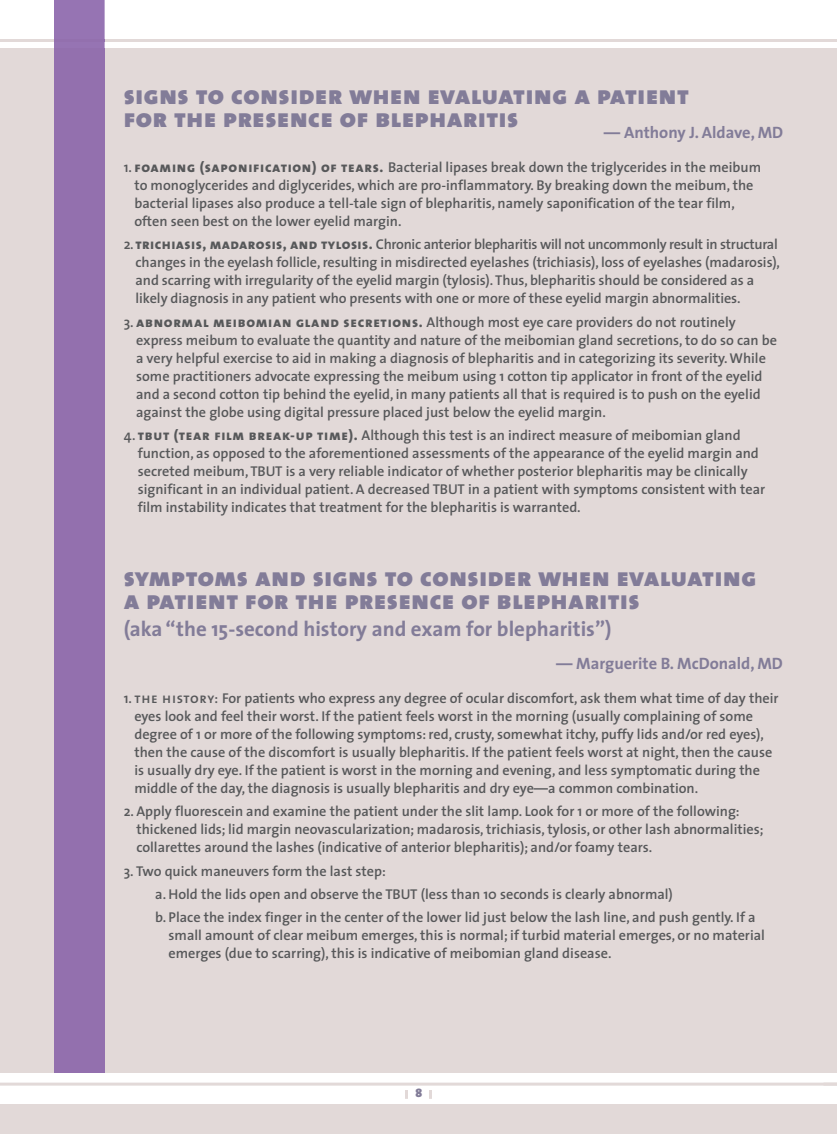
<style>
.page{position:relative;width:837px;height:1134px;background:#fff}
.page>*{position:absolute;margin:0;border:0;box-sizing:border-box;transform-origin:0 0}
.t1{font:26.25px/22.5px "The Sans Black Caps";letter-spacing:.025em;color:#827c98}
.t2{font:700 21px "The Sans";color:#827c98}
.t3{font:700 16.5px "The Sans";color:#827c98}
.t4{font:600 14.25px/18px "The Sans";color:#57585a}
.t5{font:900 12px "The Sans";color:#827c98}
.s1{font-family:"The Sans Extra Bold Caps";font-weight:400}
.s2{font-family:"The Sans Semi Bold Caps";font-weight:400}
</style>
<div class="page">
<div style="left:0;top:49px;width:837px;height:1024px;background:#e2d9d8"></div>
<hr style="left:0;top:1083px;width:837px;height:3px;background:#e2d9d8">
<div style="left:0;top:1104px;width:837px;height:30px;background:#e2d9d8"></div>
<svg style="left:429px;top:1090px;width:3px;height:9px"></svg>
<svg style="left:405px;top:1090px;width:3px;height:9px"></svg>
<hr style="left:0;top:39px;width:837px;height:3px;background:#e2d9d8">
<div style="left:54px;top:0;width:51px;height:49px;background:#9674b3"></div>
<div style="left:54px;top:49px;width:51px;height:1024px;background:#9370ae"></div>
<hr style="left:54px;top:39px;width:51px;height:3px;background:#9370ae">
<h1 class="t1" style="left:124px;top:84px;width:567px">signs to consider when evaluating a patient for the presence of blepharitis</h1>
<p class="t3" style="left:604px;top:125px;width:181px">— Anthony J. Aldave, MD</p>
<p class="t4" style="left:134px;top:159px;width:628px;text-indent:-11px">1. <span class="s1">foaming (saponification) of tears.</span> Bacterial lipases break down the triglycerides in the meibum to monoglycerides and diglycerides, which are pro-inflammatory. By breaking down the meibum, the bacterial lipases also produce a tell-tale sign of blepharitis, namely saponification of the tear film, often seen best on the lower eyelid margin.</p>
<p class="t4" style="left:136px;top:237px;width:646px;text-indent:-12px">2. <span class="s1">trichiasis, madarosis, and tylosis.</span> Chronic anterior blepharitis will not uncommonly result in structural changes in the eyelash follicle, resulting in misdirected eyelashes (trichiasis), loss of eyelashes (madarosis), and scarring with irregularity of the eyelid margin (tylosis). Thus, blepharitis should be considered as a likely diagnosis in any patient who presents with one or more of these eyelid margin abnormalities.</p>
<p class="t4" style="left:136px;top:314px;width:642px;text-indent:-12px">3. <span class="s1">abnormal meibomian gland secretions.</span> Although most eye care providers do not routinely express meibum to evaluate the quantity and nature of the meibomian gland secretions, to do so can be a very helpful exercise to aid in making a diagnosis of blepharitis and in categorizing its severity.While some practitioners advocate expressing the meibum using 1 cotton tip applicator in front of the eyelid and a second cotton tip behind the eyelid, in many patients all that is required is to push on the eyelid against the globe using digital pressure placed just below the eyelid margin.</p>
<p class="t4" style="left:138px;top:428px;width:629px;text-indent:-14px">4. <span class="s1">tbut (tear film break-up time).</span> Although this test is an indirect measure of meibomian gland function, as opposed to the aforementioned assessments of the appearance of the eyelid margin and secreted meibum, TBUT is a very reliable indicator of whether posterior blepharitis may be clinically significant in an individual patient. A decreased TBUT in a patient with symptoms consistent with tear film instability indicates that treatment for the blepharitis is warranted.</p>
<h1 class="t1" style="left:124px;top:566px;width:634px">symptoms and signs to consider when evaluating a patient for the presence of blepharitis</h1>
<h2 class="t2" style="left:124px;top:620px;width:489px">(aka “the 15-second history and exam for blepharitis”)</h2>
<p class="t3" style="left:556px;top:656px;width:228px">— Marguerite B. McDonald, MD</p>
<p class="t4" style="left:134px;top:690px;width:646px;text-indent:-11px">1. <span class="s2">the history:</span> For patients who express any degree of ocular discomfort, ask them what time of day their eyes look and feel their worst. If the patient feels worst in the morning (usually complaining of some degree of 1 or more of the following symptoms: red, crusty, somewhat itchy, puffy lids and/or red eyes), then the cause of the discomfort is usually blepharitis. If the patient feels worst at night, then the cause is usually dry eye. If the patient is worst in the morning and evening, and less symptomatic during the middle of the day, the diagnosis is usually blepharitis and dry eye—a common combination.</p>
<p class="t4" style="left:137px;top:804px;width:629px;text-indent:-13px">2. Apply fluorescein and examine the patient under the slit lamp. Look for 1 or more of the following: thickened lids; lid margin neovascularization; madarosis, trichiasis, tylosis, or other lash abnormalities; collarettes around the lashes (indicative of anterior blepharitis); and/or foamy tears.</p>
<p class="t4" style="left:155px;top:860px;width:602px;line-height:23.4px;text-indent:-31px">3. Two quick maneuvers form the last step:<br>a. Hold the lids open and observe the TBUT (less than 10 seconds is clearly abnormal)<br>b. Place the index finger in the center of the lower lid just below the lash line, and push gently. If a</p>
<p class="t4" style="left:169px;top:928px;width:598px">small amount of clear meibum emerges, this is normal; if turbid material emerges, or no material emerges (due to scarring), this is indicative of meibomian gland disease.</p>
<p class="t5" style="left:415px;top:1089px;width:8px">8</p>
</div>
